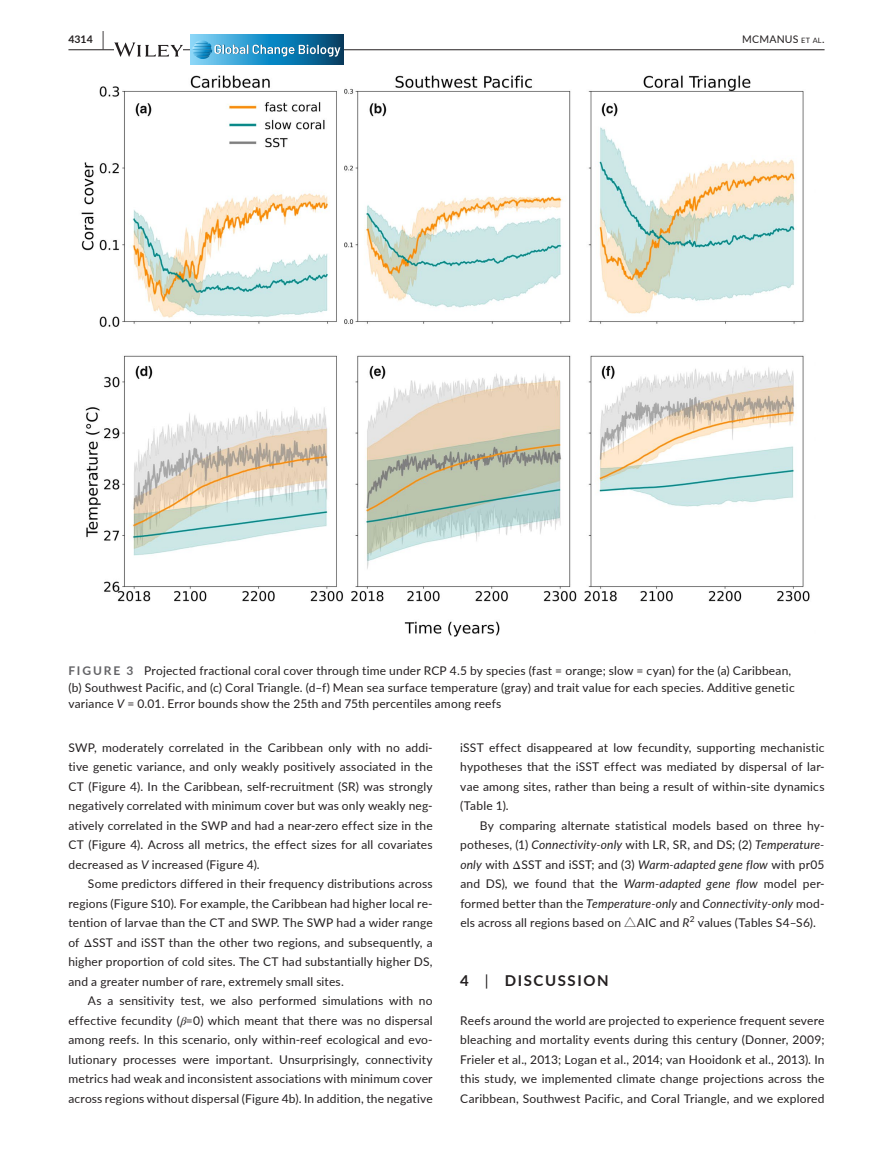
<style>
.page{position:relative;width:893px;height:1174px;background:#fff}
.page>*{position:absolute;margin:0;border:0;box-sizing:border-box;transform-origin:0 0}
.t1{font:700 15px "Lato";letter-spacing:.11em;color:#231f20}
.t2{font:12px/19.5px "Lato";letter-spacing:.015em;color:#231f20;text-align:justify}
.t3{font:10.5px "Lato";letter-spacing:.02em;color:#231f20}
.t4{font:700 10.5px "Lato";color:#231f20}
.s1{font-size:19.5px}
.s2{font-size:7.35px}
.s3{font-weight:700;color:#636366}
.s4{font-style:italic}
.s5{font-family:"STIX"}
.s6{font-family:"STIX";font-style:italic}
.s7{font-family:"Noto Sans CJ Ktc"}
.s8{font-weight:400}
</style>
<div class="page">
<hr style="left:68px;top:49px;width:756px;height:1px;background:#231f20">
<svg style="left:114px;top:42px;width:69px;height:15px"></svg>
<svg style="left:191px;top:64px;width:153px;height:1px"></svg>
<svg style="left:191px;top:35px;width:153px;height:29px;background:#298aba"></svg>
<svg style="left:192px;top:40px;width:149px;height:19px;background:#4799c2"></svg>
<img style="left:81px;top:75px;width:729px;height:562px">
<p class="t4" style="left:68px;top:31px;width:37px">4314 <span class="s1">|</span></p>
<p class="t3" style="left:742px;top:31px;width:84px">MCMANUS <span class="s2">et al</span>.</p>
<p class="t2" style="left:68px;top:662px;width:728px;line-height:16.5px;text-align:left"><span class="s3">FIGURE 3</span> Projected fractional coral cover through time under RCP 4.5 by species (fast = orange; slow = cyan) for the (a) Caribbean, (b) Southwest Pacific, and (c) Coral Triangle. (d–f) Mean sea surface temperature (gray) and trait value for each species. Additive genetic variance <span class="s4">V</span> = 0.01. Error bounds show the 25th and 75th percentiles among reefs</p>
<p class="t2" style="left:68px;top:737px;width:366px">SWP, moderately correlated in the Caribbean only with no addi&shy;tive genetic variance, and only weakly positively associated in the CT (Figure 4). In the Caribbean, self-recruitment (SR) was strongly negatively correlated with minimum cover but was only weakly neg&shy;atively correlated in the SWP and had a near-zero effect size in the CT (Figure 4). Across all metrics, the effect sizes for all covariates decreased as <span class="s4">V</span> increased (Figure 4).</p>
<p class="t2" style="left:68px;top:873px;width:366px;text-indent:20px">Some predictors differed in their frequency distributions across regions (Figure S10). For example, the Caribbean had higher local re&shy;tention of larvae than the CT and SWP. The SWP had a wider range of <span class="s5">Δ</span>SST and iSST than the other two regions, and subsequently, a higher proportion of cold sites. The CT had substantially higher DS, and a greater number of rare, extremely small sites.</p>
<p class="t2" style="left:68px;top:990px;width:366px;text-indent:20px">As a sensitivity test, we also performed simulations with no effective fecundity (<span class="s6">β</span>=0) which meant that there was no dispersal among reefs. In this scenario, only within-reef ecological and evo&shy;lutionary processes were important. Unsurprisingly, connectivity metrics had weak and inconsistent associations with minimum cover across regions without dispersal (Figure 4b). In addition, the negative</p>
<p class="t2" style="left:460px;top:737px;width:366px">iSST effect disappeared at low fecundity, supporting mechanistic hypotheses that the iSST effect was mediated by dispersal of lar&shy;vae among sites, rather than being a result of within-site dynamics (Table 1).</p>
<p class="t2" style="left:460px;top:815px;width:366px;text-indent:20px">By comparing alternate statistical models based on three hy&shy;potheses, (1) <span class="s4">Connectivity-only</span> with LR, SR, and DS; (2) <span class="s4">Temperature&shy;only</span> with <span class="s5">Δ</span>SST and iSST; and (3) <span class="s4">Warm-adapted gene flow</span> with pr05 and DS), we found that the <span class="s4">Warm-adapted gene flow</span> model per&shy;formed better than the <span class="s4">Temperature-only</span> and <span class="s4">Connectivity-only</span> mod&shy;els across all regions based on <span class="s7">△</span>AIC and <span class="s4">R</span><sup>2</sup> values (Tables S4–S6).</p>
<p class="t1" style="left:460px;top:969px;width:150px">4 <span class="s8">|</span> DISCUSSION</p>
<p class="t2" style="left:460px;top:1010px;width:366px">Reefs around the world are projected to experience frequent severe bleaching and mortality events during this century (Donner, 2009; Frieler et al., 2013; Logan et al., 2014; van Hooidonk et al., 2013). In this study, we implemented climate change projections across the Caribbean, Southwest Pacific, and Coral Triangle, and we explored</p>
</div>
